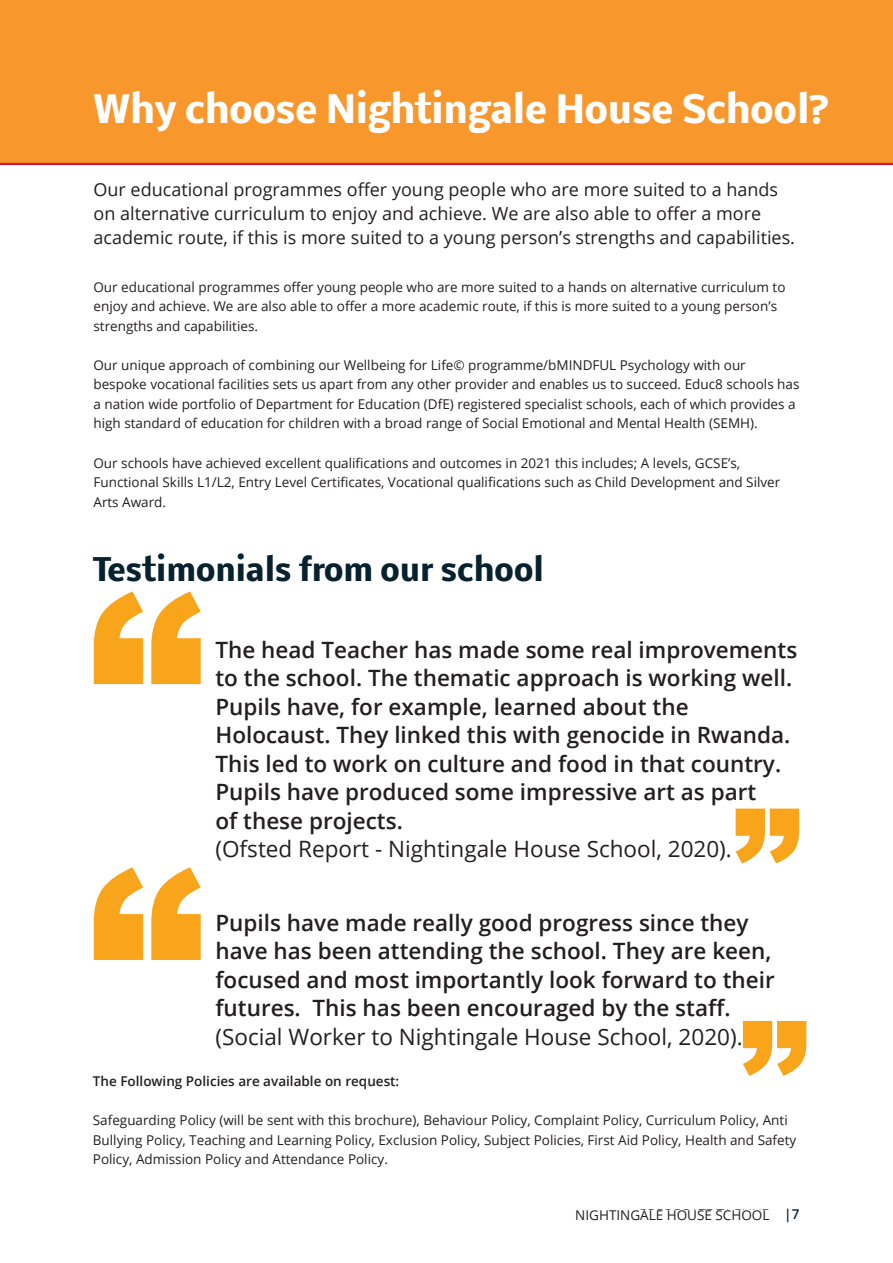
<style>
.page{position:relative;width:893px;height:1263px;background:#fff}
.page>*{position:absolute;margin:0;border:0;box-sizing:border-box;transform-origin:0 0}
.t1{font:900 232.5px "Arial";color:#f9a51b}
.t2{font:900 138px "Arial";color:#f9a51b}
.title_1{font:700 36px "Nobile";letter-spacing:-.005em;color:#fff}
.title_3{font:700 30px "Nobile";color:#08212e}
.body_text{font:600 22.5px/28.5px "Open Sans";color:#231f20}
.body_text-2{font:22.5px "Open Sans";color:#231f20}
.subtitle{font:18px/24px "Open Sans";color:#231f20}
.body_text-3{font:13.5px/19.5px "Open Sans";color:#231f20}
.body_text-4{font:600 13.5px "Open Sans";color:#231f20}
.t3{font:300 13.5px "Open Sans";color:#08212e}
.s1{font-weight:600}
</style>
<div class="page">
<div style="left:0;top:0;width:893px;height:165px;background:#f8972c"></div>
<p class="title_1" style="left:94px;top:77px;width:737px">Why choose Nightingale House School?</p>
<p class="subtitle" style="left:94px;top:177px;width:703px">Our educational programmes offer young people who are more suited to a hands on alternative curriculum to enjoy and achieve. We are also able to offer a more academic route, if this is more suited to a young person’s strengths and capabilities.</p>
<p class="body_text-3" style="left:93px;top:277px;width:694px">Our educational programmes offer young people who are more suited to a hands on alternative curriculum to enjoy and achieve. We are also able to offer a more academic route, if this is more suited to a young person’s strengths and capabilities.</p>
<p class="body_text-3" style="left:93px;top:355px;width:654px">Our unique approach of combining our Wellbeing for Life© programme/bMINDFUL Psychology with our</p>
<p class="body_text-3" style="left:93px;top:374px;width:707px">bespoke vocational facilities sets us apart from any other provider and enables us to succeed. Educ8 schools has a nation wide portfolio of Department for Education (DfE) registered specialist schools, each of which provides a high standard of education for children with a broad range of Social Emotional and Mental Health (SEMH).</p>
<p class="body_text-3" style="left:93px;top:452px;width:648px">Our schools have achieved excellent qualifications and outcomes in 2021 this includes; A levels, GCSE’s,</p>
<p class="body_text-3" style="left:93px;top:472px;width:688px">Functional Skills L1/L2, Entry Level Certificates, Vocational qualifications such as Child Development and Silver<br>Arts Award.</p>
<p class="title_3" style="left:93px;top:543px;width:452px">Testimonials from our school</p>
<p class="t1" style="left:88px;top:509px;width:118px">“</p>
<p class="body_text" style="left:215px;top:635px;width:583px">The head Teacher has made some real improvements to the school. The thematic approach is working well.<br>Pupils have, for example, learned about the</p>
<p class="body_text" style="left:215px;top:720px;width:576px">Holocaust. They linked this with genocide in Rwanda.<br>This led to work on culture and food in that country.<br>Pupils have produced some impressive art as part</p>
<p class="body_text" style="left:215px;top:806px;width:189px">of these projects.</p>
<p class="body_text-2" style="left:215px;top:833px;width:518px">(Ofsted Report - Nightingale House School, 2020).</p>
<p class="t2" style="left:732px;top:759px;width:71px">”</p>
<p class="t1" style="left:88px;top:785px;width:118px">“</p>
<p class="body_text" style="left:215px;top:908px;width:561px">Pupils have made really good progress since they have has been attending the school. They are keen, focused and most importantly look forward to their futures. This has been encouraged by the staff.</p>
<p class="body_text-2" style="left:215px;top:1021px;width:529px">(Social Worker to Nightingale House School, 2020).</p>
<p class="body_text-4" style="left:93px;top:1072px;width:308px">The Following Policies are available on request:</p>
<p class="body_text-3" style="left:93px;top:1110px;width:705px">Safeguarding Policy (will be sent with this brochure), Behaviour Policy, Complaint Policy, Curriculum Policy, Anti<br>Bullying Policy, Teaching and Learning Policy, Exclusion Policy, Subject Policies, First Aid Policy, Health and Safety<br>Policy, Admission Policy and Attendance Policy.</p>
<p class="t2" style="left:739px;top:972px;width:70px">”</p>
<p class="t3" style="left:638px;top:1205px;width:163px">CORPORAT TAGLINE <span class="s1">|7</span></p>
<p class="body_text-3" style="left:575px;top:1205px;width:196px">NIGHTINGALE HOUSE SCHOOL</p>
</div>
